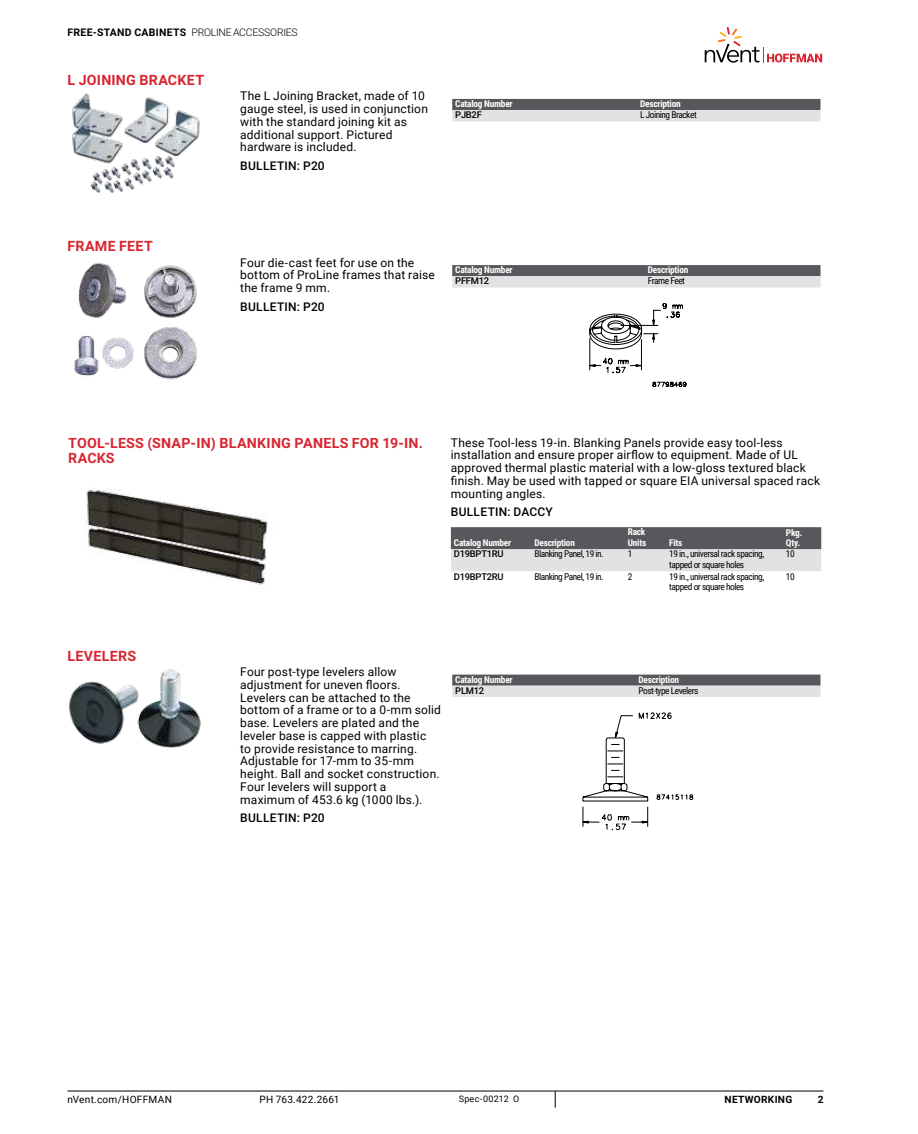
<style>
.page{position:relative;width:918px;height:1134px;background:#fff}
.page>*{position:absolute;margin:0;border:0;box-sizing:border-box;transform-origin:0 0}
.t1{font:700 14.25px/15px "Roboto";letter-spacing:.015em;color:#d82631}
.t2{font:12px/12.8px "Roboto";letter-spacing:.015em;color:#000}
.t3{font:500 12px "Roboto";letter-spacing:.02em;color:#000}
.t4{font:700 10.5px "Roboto";letter-spacing:.03em;color:#000}
.t5{font:10.05px "Roboto";letter-spacing:.025em;color:#000}
.t6{font:700 10.05px "Roboto";letter-spacing:.03em;color:#000}
.t7{font:9.3px/10.8px "Roboto Condensed";letter-spacing:-.05em;color:#000}
.t8{font:700 9.3px/10.8px "Roboto Condensed";letter-spacing:-.025em;color:#fff}
.t9{font:500 9.3px "Roboto";letter-spacing:-.025em;color:#000}
.t10{font:9px "Roboto";letter-spacing:.03em;color:#000}
.s1{font-weight:300}
</style>
<div class="page">
<hr style="left:67px;top:1091px;width:756px;height:1px;background:#000">
<svg style="left:555px;top:1091px;width:1px;height:17px"></svg>
<svg style="left:705px;top:27px;width:117px;height:36px"></svg>
<img style="left:72px;top:94px;width:128px;height:99px">
<svg style="left:452px;top:99px;width:368px;height:22px;background:#9c9d9f"></svg>
<img style="left:74px;top:263px;width:123px;height:117px">
<svg style="left:452px;top:265px;width:368px;height:23px;background:#a0a1a3"></svg>
<svg style="left:590px;top:303px;width:96px;height:84px"></svg>
<img style="left:85px;top:488px;width:183px;height:97px">
<svg style="left:451px;top:527px;width:370px;height:44px;background:#9c9d9f"></svg>
<img style="left:70px;top:670px;width:130px;height:77px">
<svg style="left:452px;top:675px;width:368px;height:22px;background:#9fa0a3"></svg>
<svg style="left:582px;top:713px;width:111px;height:117px"></svg>
<p class="t4" style="left:67px;top:28px;width:232px">FREE-STAND CABINETS <span class="s1">PROLINE ACCESSORIES</span></p>
<p class="t1" style="left:67px;top:73px;width:138px">L JOINING BRACKET</p>
<p class="t1" style="left:67px;top:240px;width:87px">FRAME FEET</p>
<p class="t2" style="left:240px;top:91px;width:189px">The L Joining Bracket, made of 10 gauge steel, is used in conjunction with the standard joining kit as additional support. Pictured hardware is included.</p>
<p class="t3" style="left:240px;top:161px;width:86px">BULLETIN: P20</p>
<p class="t8" style="left:455px;top:99px;width:59px">Catalog Number</p>
<p class="t8" style="left:640px;top:99px;width:42px">Description</p>
<p class="t9" style="left:455px;top:111px;width:28px">PJB2F</p>
<p class="t7" style="left:640px;top:110px;width:58px">L Joining Bracket</p>
<p class="t2" style="left:240px;top:257px;width:196px">Four die-cast feet for use on the bottom of ProLine frames that raise the frame 9 mm.</p>
<p class="t3" style="left:240px;top:302px;width:86px">BULLETIN: P20</p>
<p class="t8" style="left:455px;top:265px;width:59px">Catalog Number</p>
<p class="t8" style="left:648px;top:265px;width:42px">Description</p>
<p class="t9" style="left:455px;top:278px;width:35px">PFFM12</p>
<p class="t7" style="left:648px;top:276px;width:39px">Frame Feet</p>
<p class="t1" style="left:68px;top:437px;width:356px">TOOL-LESS (SNAP-IN) BLANKING PANELS FOR 19-IN.<br>RACKS</p>
<p class="t2" style="left:451px;top:437px;width:371px">These Tool-less 19-in. Blanking Panels provide easy tool-less installation and ensure proper airflow to equipment. Made of UL approved thermal plastic material with a low-gloss textured black finish. May be used with tapped or square EIA universal spaced rack mounting angles.</p>
<p class="t3" style="left:451px;top:508px;width:103px">BULLETIN: DACCY</p>
<p class="t8" style="left:454px;top:538px;width:59px">Catalog Number</p>
<p class="t8" style="left:534px;top:538px;width:42px">Description</p>
<p class="t8" style="left:628px;top:527px;width:20px">Rack<br>Units</p>
<p class="t8" style="left:669px;top:538px;width:15px">Fits</p>
<p class="t8" style="left:786px;top:527px;width:18px">Pkg.<br>Qty.</p>
<p class="t9" style="left:454px;top:551px;width:51px">D19BPT1RU</p>
<p class="t7" style="left:534px;top:549px;width:71px">Blanking Panel, 19 in.</p>
<p class="t7" style="left:628px;top:549px;width:6px">1</p>
<p class="t7" style="left:669px;top:549px;width:96px">19 in., universal rack spacing, tapped or square holes</p>
<p class="t7" style="left:786px;top:549px;width:10px">10</p>
<p class="t9" style="left:454px;top:573px;width:51px">D19BPT2RU</p>
<p class="t7" style="left:534px;top:572px;width:71px">Blanking Panel, 19 in.</p>
<p class="t7" style="left:628px;top:572px;width:6px">2</p>
<p class="t7" style="left:669px;top:572px;width:96px">19 in., universal rack spacing, tapped or square holes</p>
<p class="t7" style="left:786px;top:572px;width:10px">10</p>
<p class="t1" style="left:67px;top:649px;width:70px">LEVELERS</p>
<p class="t2" style="left:240px;top:666px;width:202px">Four post-type levelers allow adjustment for uneven floors.<br>Levelers can be attached to the bottom of a frame or to a 0-mm solid base. Levelers are plated and the leveler base is capped with plastic<br>to provide resistance to marring.<br>Adjustable for 17-mm to 35-mm height. Ball and socket construction.<br>Four levelers will support a maximum of 453.6 kg (1000 lbs.).</p>
<p class="t3" style="left:240px;top:814px;width:86px">BULLETIN: P20</p>
<p class="t8" style="left:455px;top:675px;width:59px">Catalog Number</p>
<p class="t8" style="left:638px;top:675px;width:42px">Description</p>
<p class="t9" style="left:455px;top:687px;width:30px">PLM12</p>
<p class="t7" style="left:638px;top:686px;width:62px">Post-type Levelers</p>
<p class="t5" style="left:67px;top:1095px;width:106px">nVent.com/HOFFMAN</p>
<p class="t5" style="left:259px;top:1092px;width:82px">PH 763.422.2661</p>
<p class="t10" style="left:459px;top:1095px;width:62px">Spec-00212 O</p>
<p class="t6" style="left:725px;top:1095px;width:69px">NETWORKING</p>
<p class="t6" style="left:818px;top:1095px;width:7px">2</p>
</div>
